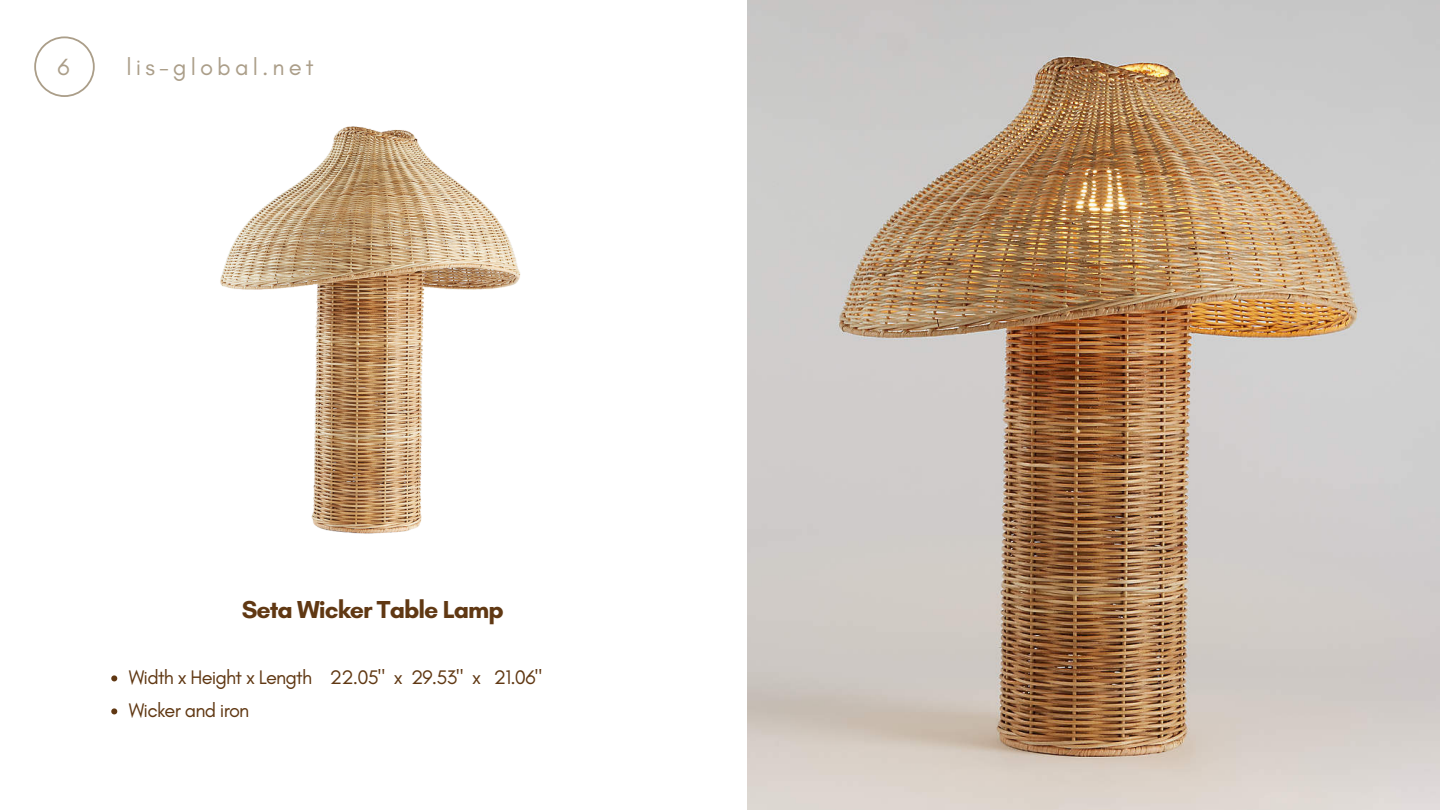
<style>
.page{position:relative;width:1440px;height:810px;background:#fff}
.page>*{position:absolute;margin:0;border:0;box-sizing:border-box;transform-origin:0 0}
.t1{font:700 25px "Glacial Indifference";letter-spacing:-.04em;color:#603813}
.t2{font:23.9px "Glacial Indifference";letter-spacing:.17em;color:#ab9e89}
.t3{font:20px/33px "Glacial Indifference";letter-spacing:-.04em;color:#603813}
</style>
<div class="page">
<img style="left:747px;top:0;width:693px;height:810px">
<svg style="left:34px;top:36px;width:61px;height:61px"></svg>
<img style="left:220px;top:126px;width:301px;height:408px">
<svg style="left:111px;top:675px;width:6px;height:6px"></svg>
<svg style="left:111px;top:708px;width:6px;height:6px"></svg>
<p class="t2" style="left:57px;top:53px;width:14px">6</p>
<p class="t2" style="left:126px;top:53px;width:189px">lis-global.net</p>
<p class="t1" style="left:242px;top:595px;width:264px">Seta Wicker Table Lamp</p>
<p class="t3" style="left:129px;top:661px;width:415px">Width x Height x Length 22.05" x 29.53" x 21.06"<br>Wicker and iron</p>
</div>
